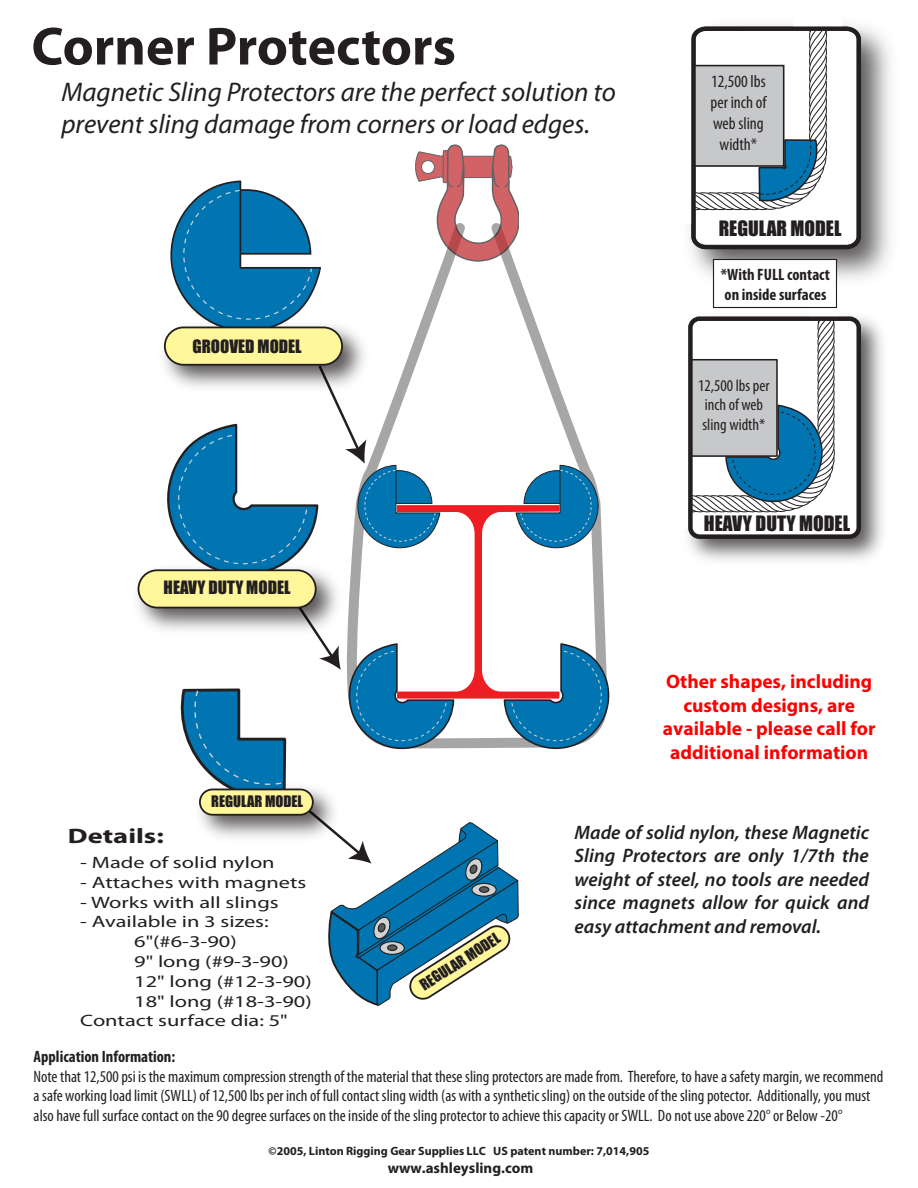
<style>
.page{position:relative;width:918px;height:1188px;background:#fff}
.page>*{position:absolute;margin:0;border:0;box-sizing:border-box;transform-origin:0 0}
.t1{font:700 54px "Myriad Pro";color:#231f20}
.t2{font:italic 27px/32.4px "Myriad Pro";color:#231f20}
.t3{font:700 21px "Myriad Pro";color:#231f20;scale:1.36 1}
.t4{font:italic 600 19.5px/23.4px "Myriad Pro";color:#231f20;text-align:justify}
.t5{font:700 19.5px/23.4px "Myriad Pro";color:#f00;text-align:center}
.t6{font:19.5px "Impact";color:#231f20}
.t7{font:condensed 17.25px/20.7px "Myriad Pro";color:#231f20;text-align:center}
.t8{font:16.95px "Impact";color:#231f20}
.t9{font:condensed 16.5px/19.8px "Myriad Pro";color:#231f20}
.t10{font:16.5px "Myriad Pro";color:#231f20;scale:1.36 1}
.t11{font:700 condensed 16.5px/19.8px "Myriad Pro";color:#231f20}
.t12{font:700 15px "Myriad Pro";color:#231f20}
.t13{font:14.55px "Impact";color:#231f20}
.t14{font:700 12px "Myriad Pro";color:#231f20}
</style>
<div class="page">
<svg style="left:685px;top:23px;width:178px;height:229px"></svg>
<img style="left:688px;top:305px;width:195px;height:256px">
<div style="left:690px;top:319px;width:169px;height:218px;background:#fff;border-radius:9px"></div>
<svg style="left:688px;top:315px;width:147px;height:198px"></svg>
<div style="left:810px;top:305px;width:28px;height:15px;background:#fff"></div>
<div style="left:688px;top:316px;width:173px;height:223px;border:4px solid #231f20;border-radius:9px"></div>
<div style="left:713px;top:259px;width:124px;height:49px;background:#fff;border:1px solid #231f20"></div>
<svg style="left:170px;top:180px;width:151px;height:135px"></svg>
<svg style="left:406px;top:262px;width:47px;height:101px"></svg>
<svg style="left:503px;top:262px;width:48px;height:101px"></svg>
<img style="left:137px;top:572px;width:22px;height:56px">
<svg style="left:138px;top:570px;width:178px;height:38px"></svg>
<img style="left:163px;top:315px;width:201px;height:48px">
<div style="left:165px;top:327px;width:177px;height:38px;background:#fff79a;border-radius:19px"></div>
<div style="left:164px;top:327px;width:179px;height:39px;border:2px solid #231f20;border-radius:19px"></div>
<svg style="left:415px;top:144px;width:104px;height:118px"></svg>
<svg style="left:159px;top:363px;width:451px;height:643px"></svg>
<h1 class="t1" style="left:32px;top:11px;width:426px">Corner Protectors</h1>
<h2 class="t2" style="left:61px;top:75px;width:556px">Magnetic Sling Protectors are the perfect solution to prevent sling damage from corners or load edges.</h2>
<p class="t8" style="left:193px;top:333px;width:111px">GROOVED MODEL</p>
<p class="t8" style="left:164px;top:574px;width:128px">HEAVY DUTY MODEL</p>
<p class="t13" style="left:211px;top:790px;width:93px">REGULAR MODEL</p>
<p class="t7" style="left:711px;top:71px;width:57px">12,500 lbs per inch of web sling width*</p>
<p class="t6" style="left:719px;top:214px;width:124px">REGULAR MODEL</p>
<p class="t11" style="left:721px;top:264px;width:111px">*With FULL contact on inside surfaces</p>
<p class="t9" style="left:698px;top:375px;width:73px">12,500 lbs per inch of web sling width*</p>
<p class="t6" style="left:704px;top:508px;width:148px">HEAVY DUTY MODEL</p>
<p class="t5" style="left:663px;top:669px;width:214px">Other shapes, including custom designs, are available - please call for additional information</p>
<p class="t3" style="left:68px;top:822px;width:72px">Details:</p>
<p class="t10" style="left:80px;top:852px;width:145px">- Made of solid nylon</p>
<p class="t10" style="left:80px;top:872px;width:168px">- Attaches with magnets</p>
<p class="t10" style="left:80px;top:892px;width:147px">- Works with all slings</p>
<p class="t10" style="left:80px;top:912px;width:140px">- Available in 3 sizes:</p>
<p class="t10" style="left:134px;top:931px;width:77px">6"(#6-3-90)</p>
<p class="t10" style="left:134px;top:951px;width:115px">9" long (#9-3-90)</p>
<p class="t10" style="left:134px;top:971px;width:132px">12" long (#12-3-90)</p>
<p class="t10" style="left:134px;top:991px;width:132px">18" long (#18-3-90)</p>
<p class="t10" style="left:80px;top:1011px;width:154px">Contact surface dia: 5"</p>
<p class="t13" style="left:415px;top:977px;width:93px;rotate:-33deg">REGULAR MODEL</p>
<p class="t4" style="left:575px;top:820px;width:296px">Made of solid nylon, these Magnetic Sling Protectors are only 1/7th the weight of steel, no tools are needed since magnets allow for quick and easy attachment and removal.</p>
<p class="t11" style="left:34px;top:1046px;width:143px">Application Information:</p>
<p class="t9" style="left:34px;top:1066px;width:851px">Note that 12,500 psi is the maximum compression strength of the material that these sling protectors are made from. Therefore, to have a safety margin, we recommend a safe working load limit (SWLL) of 12,500 lbs per inch of full contact sling width (as with a synthetic sling) on the outside of the sling potector. Additionally, you must also have full surface contact on the 90 degree surfaces on the inside of the sling protector to achieve this capacity or SWLL. Do not use above 220° or Below -20°</p>
<p class="t14" style="left:269px;top:1143px;width:382px">©2005, Linton Rigging Gear Supplies LLC US patent number: 7,014,905</p>
<p class="t12" style="left:388px;top:1158px;width:147px">www.ashleysling.com</p>
</div>
